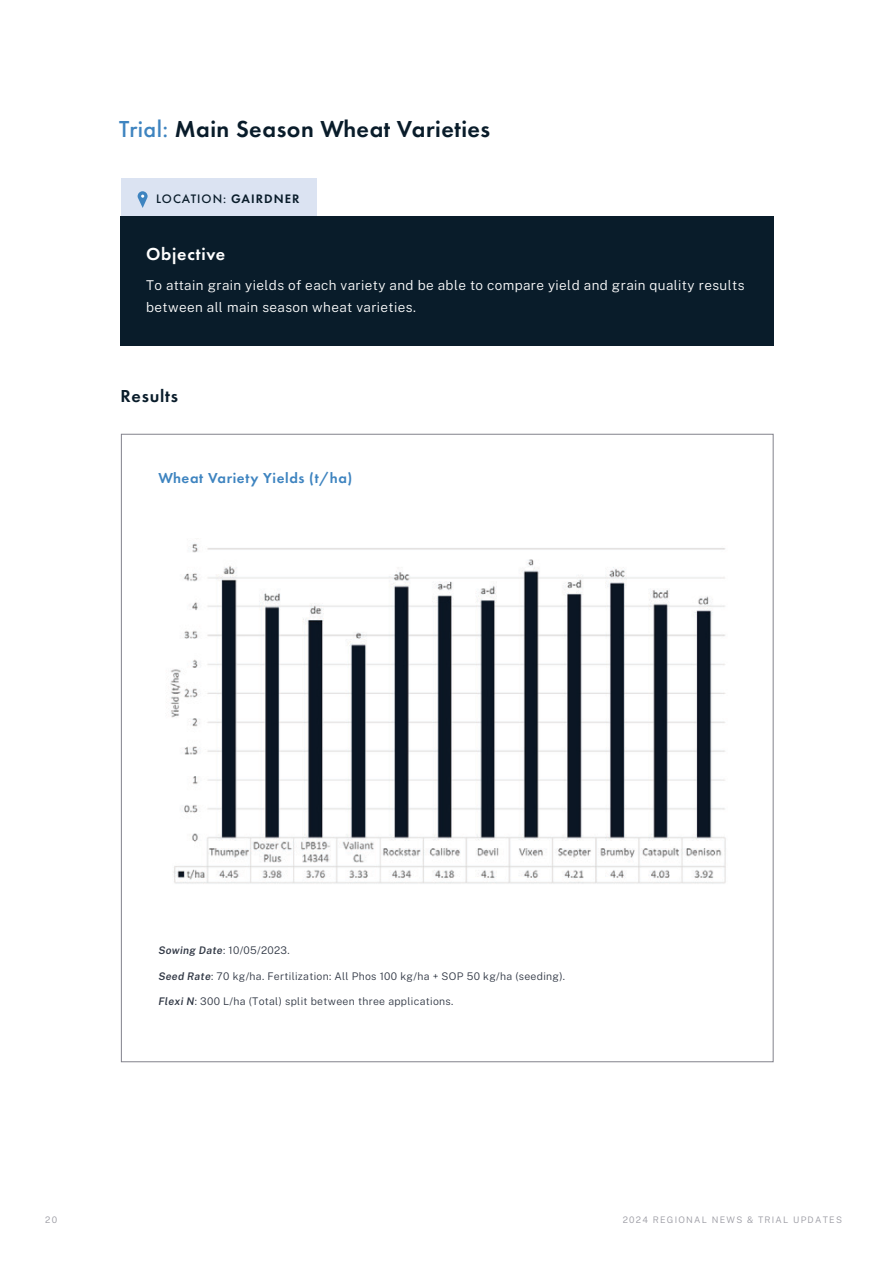
<style>
.page{position:relative;width:893px;height:1263px;background:#fff}
.page>*{position:absolute;margin:0;border:0;box-sizing:border-box;transform-origin:0 0}
.Heading_5_-_Trial_title{font:600 24px "Futura PT";letter-spacing:.02em;color:#091c2a}
.Heading_2__diff_spacing{font:600 18px "Futura PT";letter-spacing:.04em;color:#fff}
.Heading_2__diff_spacing-2{font:600 18px "Futura PT";letter-spacing:.04em;color:#091c2a}
.Blue_heading_6{font:600 15px "Futura PT";letter-spacing:.04em;color:#3e84c0}
.Body{font:100 13.5px/21.8px "Public Sans";letter-spacing:.03em;color:#fff}
.Heading_3{font:500 12.75px "Futura PT";letter-spacing:.08em;color:#091c2a}
.Small_Body___caption{font:100 10.5px "Public Sans";letter-spacing:.03em;color:#313845}
.t1{font:100 9px "Public Sans";letter-spacing:.14em;color:#9b9ba3}
.s1{font-weight:500;color:#3e84c0}
.s2{font-weight:600}
.s3{font-style:italic}
</style>
<div class="page">
<div style="left:121px;top:216px;width:653px;height:130px;background:#091c2a"></div>
<div style="left:121px;top:178px;width:195px;height:38px;background:#dbe3f2"></div>
<svg style="left:138px;top:191px;width:10px;height:17px"></svg>
<img style="left:170px;top:543px;width:556px;height:341px">
<p class="Heading_5_-_Trial_title" style="left:119px;top:114px;width:373px"><span class="s1">Trial:</span> Main Season Wheat Varieties</p>
<p class="Heading_3" style="left:156px;top:192px;width:145px">LOCATION: <span class="s2">GAIRDNER</span></p>
<p class="Heading_2__diff_spacing" style="left:146px;top:242px;width:81px">Objective</p>
<p class="Body" style="left:146px;top:274px;width:600px">To attain grain yields of each variety and be able to compare yield and grain quality results between all main season wheat varieties.</p>
<p class="Heading_2__diff_spacing-2" style="left:121px;top:385px;width:59px">Results</p>
<p class="Blue_heading_6" style="left:158px;top:469px;width:195px">Wheat Variety Yields (t/ha)</p>
<p class="Small_Body___caption" style="left:158px;top:943px;width:133px"><span class="s3">Sowing Date</span>: 10/05/2023.</p>
<p class="Small_Body___caption" style="left:158px;top:969px;width:408px"><span class="s3">Seed Rate</span>: 70 kg/ha. Fertilization: All Phos 100 kg/ha + SOP 50 kg/ha (seeding).</p>
<p class="Small_Body___caption" style="left:158px;top:994px;width:297px"><span class="s3">Flexi N</span>: 300 L/ha (Total) split between three applications.</p>
<p class="t1" style="left:45px;top:1214px;width:13px">20</p>
<p class="t1" style="left:623px;top:1214px;width:221px">2024 REGIONAL NEWS &amp; TRIAL UPDATES</p>
</div>
